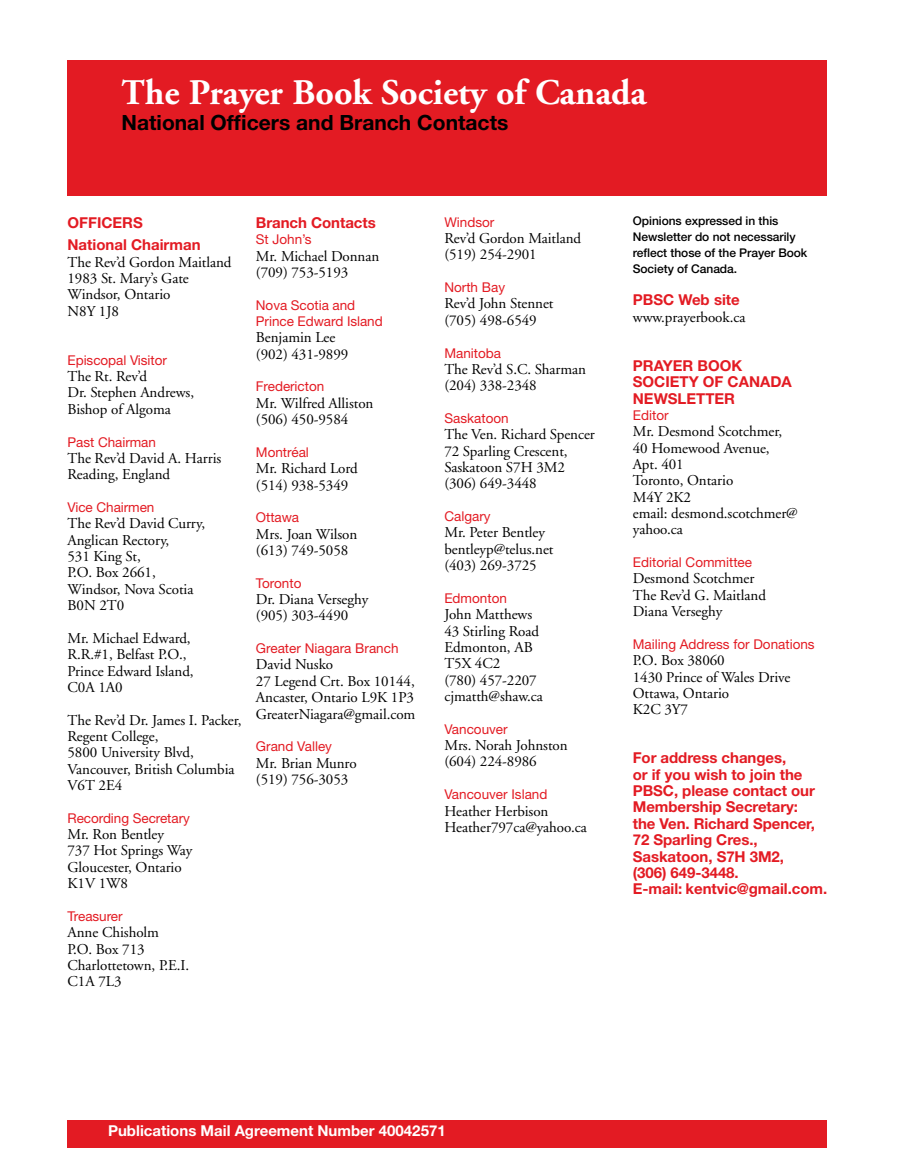
<style>
.page{position:relative;width:905px;height:1175px;background:#fff}
.page>*{position:absolute;margin:0;border:0;box-sizing:border-box;transform-origin:0 0}
.t1{font:700 36px "Adobe Garamond";color:#fff}
.t2{font:700 21px "Helvetica Neue";color:#000}
.t3{font:15px/16.4px "Adobe Garamond";letter-spacing:-.005em;color:#000}
.t4{font:700 15px/16.4px "Helvetica Neue";letter-spacing:-.005em;color:#e31b23}
.t5{font:700 15px "Helvetica Neue";color:#fff}
.t6{font:13.5px/16.4px "Helvetica Neue";color:#e31b23}
.t7{font:500 12px/15.8px "Helvetica Neue";letter-spacing:-.005em;color:#000}
</style>
<div class="page">
<div style="left:68px;top:60px;width:759px;height:135px;background:#e31b23"></div>
<div style="left:68px;top:1120px;width:759px;height:28px;background:#e31b23"></div>
<h1 class="t1" style="left:122px;top:73px;width:526px">The Prayer Book Society of Canada</h1>
<h2 class="t2" style="left:122px;top:109px;width:388px">National Officers and Branch Contacts</h2>
<p class="t4" style="left:68px;top:211px;width:135px;line-height:22.4px">OFFICERS<br>National Chairman</p>
<p class="t3" style="left:68px;top:254px;width:165px">The Rev’d Gordon Maitland<br>1983 St. Mary’s Gate<br>Windsor, Ontario<br>N8Y 1J8</p>
<p class="t6" style="left:68px;top:351px;width:101px">Episcopal Visitor</p>
<p class="t3" style="left:68px;top:368px;width:128px">The Rt. Rev’d<br>Dr. Stephen Andrews,<br>Bishop of Algoma</p>
<p class="t6" style="left:68px;top:433px;width:90px">Past Chairman</p>
<p class="t3" style="left:68px;top:450px;width:155px">The Rev’d David A. Harris<br>Reading, England</p>
<p class="t6" style="left:68px;top:499px;width:88px">Vice Chairmen</p>
<p class="t3" style="left:68px;top:516px;width:139px">The Rev’d David Curry,<br>Anglican Rectory,<br>531 King St,<br>P.O. Box 2661,<br>Windsor, Nova Scotia<br>B0N 2T0</p>
<p class="t3" style="left:68px;top:630px;width:128px">Mr. Michael Edward,<br>R.R.#1, Belfast P.O.,<br>Prince Edward Island,<br>C0A 1A0</p>
<p class="t3" style="left:68px;top:712px;width:175px">The Rev’d Dr. James I. Packer,<br>Regent College,<br>5800 University Blvd,<br>Vancouver, British Columbia<br>V6T 2E4</p>
<p class="t6" style="left:68px;top:809px;width:124px">Recording Secretary</p>
<p class="t3" style="left:68px;top:826px;width:126px">Mr. Ron Bentley<br>737 Hot Springs Way<br>Gloucester, Ontario<br>K1V 1W8</p>
<p class="t6" style="left:68px;top:907px;width:57px">Treasurer</p>
<p class="t3" style="left:68px;top:924px;width:123px">Anne Chisholm<br>P.O. Box 713<br>Charlottetown, P.E.I.<br>C1A 7L3</p>
<p class="t4" style="left:256px;top:214px;width:121px">Branch Contacts</p>
<p class="t6" style="left:256px;top:231px;width:57px">St John’s</p>
<p class="t3" style="left:256px;top:248px;width:125px">Mr. Michael Donnan (709) 753-5193</p>
<p class="t6" style="left:256px;top:296px;width:128px">Nova Scotia and<br>Prince Edward Island</p>
<p class="t3" style="left:256px;top:330px;width:94px">Benjamin Lee (902) 431-9899</p>
<p class="t6" style="left:256px;top:378px;width:70px">Fredericton</p>
<p class="t3" style="left:256px;top:395px;width:119px">Mr. Wilfred Alliston (506) 450-9584</p>
<p class="t6" style="left:256px;top:443px;width:54px">Montréal</p>
<p class="t3" style="left:256px;top:460px;width:103px">Mr. Richard Lord (514) 938-5349</p>
<p class="t6" style="left:256px;top:509px;width:45px">Ottawa</p>
<p class="t3" style="left:256px;top:526px;width:103px">Mrs. Joan Wilson (613) 749-5058</p>
<p class="t6" style="left:256px;top:574px;width:47px">Toronto</p>
<p class="t3" style="left:256px;top:591px;width:114px">Dr. Diana Verseghy (905) 303-4490</p>
<p class="t6" style="left:256px;top:640px;width:144px">Greater Niagara Branch</p>
<p class="t3" style="left:256px;top:657px;width:161px">David Nusko<br>27 Legend Crt. Box 10144,<br>Ancaster, Ontario L9K 1P3<br>GreaterNiagara@gmail.com</p>
<p class="t6" style="left:256px;top:738px;width:78px">Grand Valley</p>
<p class="t3" style="left:256px;top:755px;width:102px">Mr. Brian Munro (519) 756-3053</p>
<p class="t6" style="left:444px;top:213px;width:52px">Windsor</p>
<p class="t3" style="left:444px;top:230px;width:138px">Rev’d Gordon Maitland (519) 254-2901</p>
<p class="t6" style="left:444px;top:279px;width:62px">North Bay</p>
<p class="t3" style="left:444px;top:296px;width:111px">Rev’d John Stennet (705) 498-6549</p>
<p class="t6" style="left:444px;top:344px;width:58px">Manitoba</p>
<p class="t3" style="left:444px;top:361px;width:143px">The Rev’d S.C. Sharman (204) 338-2348</p>
<p class="t6" style="left:444px;top:410px;width:66px">Saskatoon</p>
<p class="t3" style="left:444px;top:427px;width:152px">The Ven. Richard Spencer<br>72 Sparling Crescent,<br>Saskatoon S7H 3M2 (306) 649-3448</p>
<p class="t6" style="left:444px;top:508px;width:48px">Calgary</p>
<p class="t3" style="left:444px;top:525px;width:111px">Mr. Peter Bentley bentleyp@telus.net (403) 269-3725</p>
<p class="t6" style="left:444px;top:590px;width:64px">Edmonton</p>
<p class="t3" style="left:444px;top:606px;width:100px">John Matthews<br>43 Stirling Road<br>Edmonton, AB<br>T5X 4C2<br>(780) 457-2207 cjmatth@shaw.ca</p>
<p class="t6" style="left:444px;top:720px;width:65px">Vancouver</p>
<p class="t3" style="left:444px;top:737px;width:125px">Mrs. Norah Johnston (604) 224-8986</p>
<p class="t6" style="left:444px;top:786px;width:105px">Vancouver Island</p>
<p class="t3" style="left:444px;top:803px;width:144px">Heather Herbison<br>Heather797ca@yahoo.ca</p>
<p class="t7" style="left:632px;top:213px;width:176px">Opinions expressed in this<br>Newsletter do not necessarily reflect those of the Prayer Book<br>Society of Canada.</p>
<p class="t4" style="left:632px;top:291px;width:108px">PBSC Web site</p>
<p class="t3" style="left:632px;top:309px;width:114px">www.prayerbook.ca</p>
<p class="t4" style="left:632px;top:357px;width:21px">Prayer</p>
<p class="t4" style="left:697px;top:357px;width:12px">Boo</p>
<p class="t4" style="left:632px;top:357px;width:160px;text-indent:99px">k<br>SOCIETY OF CANADA<br>NEWSLETTER</p>
<p class="t6" style="left:632px;top:407px;width:37px">Editor</p>
<p class="t3" style="left:632px;top:424px;width:166px">Mr. Desmond Scotchmer,<br>40 Homewood Avenue,<br>Apt. 401<br>Toronto, Ontario<br>M4Y 2K2<br>email: desmond.scotchmer@ yahoo.ca</p>
<p class="t6" style="left:632px;top:554px;width:121px">Editorial Committee</p>
<p class="t3" style="left:632px;top:571px;width:135px">Desmond Scotchmer<br>The Rev’d G. Maitland<br>Diana Verseghy</p>
<p class="t6" style="left:632px;top:635px;width:183px">Mailing Address for Donations</p>
<p class="t3" style="left:632px;top:652px;width:159px">P.O. Box 38060<br>1430 Prince of Wales Drive<br>Ottawa, Ontario<br>K2C 3Y7</p>
<p class="t4" style="left:632px;top:749px;width:196px">For address changes,<br>or if you wish to join the<br>PBSC, please contact our<br>Membership Secretary:<br>the Ven. Richard Spencer,<br>72 Sparling Cres.,<br>Saskatoon, S7H 3M2,<br>(306) 649-3448.<br>E-mail: kentvic@gmail.com.</p>
<p class="t5" style="left:108px;top:1121px;width:339px">Publications Mail Agreement Number 40042571</p>
</div>
